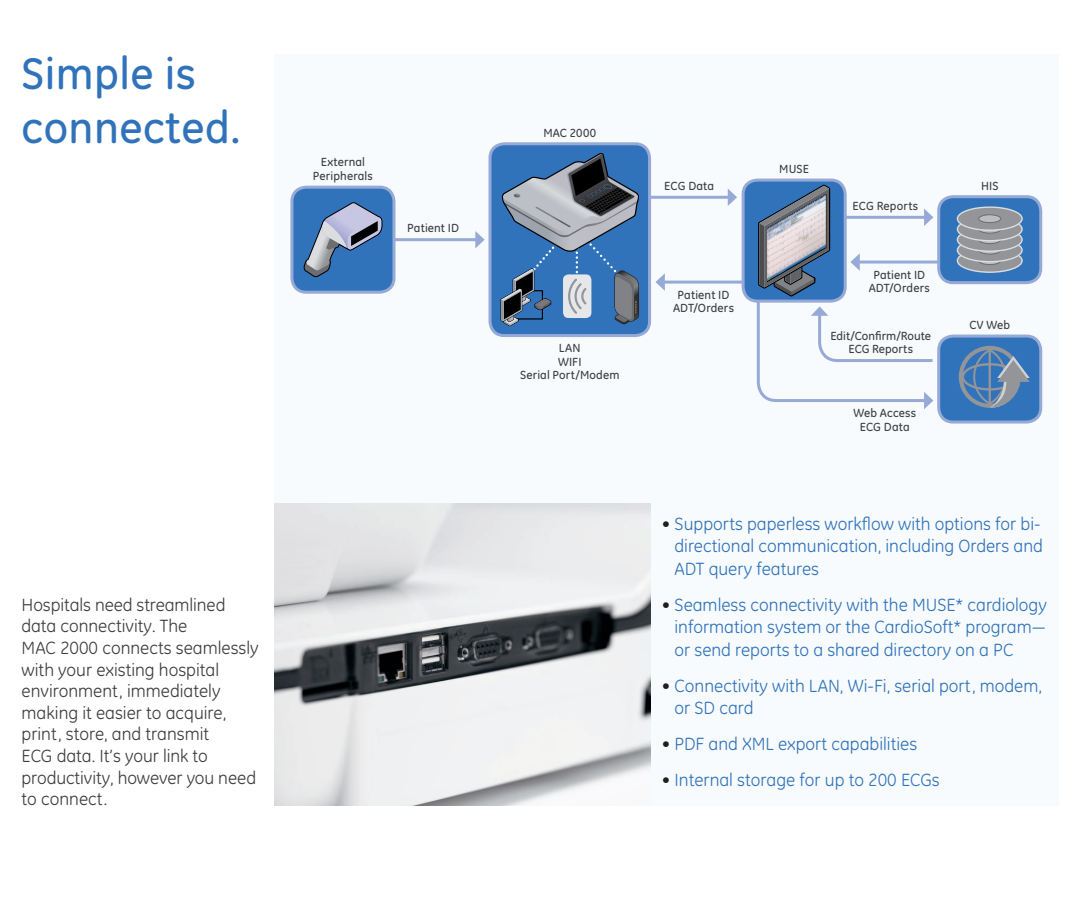
<style>
.page{position:relative;width:1080px;height:919px;background:#fff}
.page>*{position:absolute;margin:0;border:0;box-sizing:border-box;transform-origin:0 0}
.t1{font:500 45px/54px "GE Inspira";letter-spacing:.01em;color:#3073ba}
.t2{font:18px/22.5px "GE Inspira";color:#3073ba}
.t3{font:18px/21.6px "GE Inspira";color:#3e3e3f}
.t4{font:500 12px/13.5px "GE Inspira";letter-spacing:.01em;color:#3e3e3f;text-align:center}
.s1{color:#241e1b}
</style>
<div class="page">
<div style="left:274px;top:54px;width:784px;height:751px;background:#f8fbfd"></div>
<img style="left:274px;top:503px;width:376px;height:302px">
<hr style="left:394px;top:238px;width:84px;height:3px;background:#97aad7">
<svg style="left:475px;top:231px;width:10px;height:17px"></svg>
<hr style="left:650px;top:196px;width:80px;height:3px;background:#97aad7">
<svg style="left:728px;top:189px;width:9px;height:17px"></svg>
<hr style="left:662px;top:280px;width:81px;height:3px;background:#97aad7">
<svg style="left:655px;top:273px;width:10px;height:18px"></svg>
<hr style="left:857px;top:260px;width:84px;height:3px;background:#97aad7">
<div style="left:743px;top:180px;width:102px;height:121px;background:#3073ba;border-radius:14px"></div>
<div style="left:742px;top:178px;width:105px;height:124px;border:3px solid #97aad7;border-radius:14px"></div>
<svg style="left:755px;top:184px;width:181px;height:225px"></svg>
<img style="left:767px;top:194px;width:59px;height:87px">
<div style="left:939px;top:336px;width:102px;height:86px;background:#3073ba;border-radius:14px"></div>
<div style="left:937px;top:334px;width:105px;height:89px;border:3px solid #97aad7;border-radius:14px"></div>
<svg style="left:959px;top:346px;width:71px;height:62px"></svg>
<div style="left:939px;top:197px;width:102px;height:86px;background:#3073ba;border-radius:14px"></div>
<div style="left:937px;top:195px;width:105px;height:89px;border:3px solid #97aad7;border-radius:14px"></div>
<svg style="left:957px;top:249px;width:65px;height:23px"></svg>
<div style="left:957px;top:248px;width:66px;height:25px;border:1px solid #dcdddf;border-radius:50%"></div>
<svg style="left:979px;top:257px;width:22px;height:7px"></svg>
<div style="left:978px;top:256px;width:23px;height:9px;border:1px solid #6c6d70;border-radius:50%"></div>
<svg style="left:957px;top:238px;width:65px;height:24px"></svg>
<div style="left:957px;top:238px;width:66px;height:24px;border:1px solid #dcdddf;border-radius:50%"></div>
<div style="left:978px;top:246px;width:23px;height:8px;border:1px solid #6c6d70;border-radius:50%"></div>
<div style="left:957px;top:228px;width:65px;height:23px;background:#939598;border-radius:50%"></div>
<div style="left:957px;top:227px;width:66px;height:25px;border:1px solid #dcdddf;border-radius:50%"></div>
<svg style="left:979px;top:236px;width:22px;height:7px"></svg>
<div style="left:978px;top:235px;width:23px;height:9px;border:1px solid #6c6d70;border-radius:50%"></div>
<svg style="left:957px;top:218px;width:65px;height:23px"></svg>
<div style="left:957px;top:217px;width:66px;height:24px;border:1px solid #dcdddf;border-radius:50%"></div>
<div style="left:978px;top:225px;width:23px;height:8px;border:1px solid #6c6d70;border-radius:50%"></div>
<div style="left:957px;top:207px;width:65px;height:23px;background:#939598;border-radius:50%"></div>
<div style="left:957px;top:206px;width:66px;height:25px;border:1px solid #dcdddf;border-radius:50%"></div>
<div style="left:979px;top:215px;width:22px;height:7px;background:#bcbdc0;border-radius:50%"></div>
<div style="left:978px;top:214px;width:23px;height:9px;border:1px solid #6c6d70;border-radius:50%"></div>
<div style="left:490px;top:144px;width:160px;height:191px;background:#3073ba;border-radius:14px"></div>
<div style="left:488px;top:142px;width:163px;height:195px;border:3px solid #97aad7;border-radius:14px"></div>
<svg style="left:501px;top:154px;width:138px;height:172px"></svg>
<div style="left:292px;top:187px;width:102px;height:105px;background:#3073ba;border-radius:14px"></div>
<div style="left:290px;top:186px;width:105px;height:108px;border:3px solid #97aad7;border-radius:14px"></div>
<svg style="left:304px;top:202px;width:78px;height:75px"></svg>
<h1 class="t1" style="left:22px;top:46px;width:220px">Simple is connected.</h1>
<p class="t4" style="left:313px;top:155px;width:62px">External<br>Peripherals</p>
<p class="t4" style="left:407px;top:221px;width:53px">Patient ID</p>
<p class="t3" style="left:22px;top:593px;width:239px">Hospitals need streamlined data connectivity. The<br>MAC 2000 connects seamlessly with your existing hospital environment, immediately making it easier to acquire, print, store, and transmit<br>ECG data. It’s your link to productivity, however you need to connect.</p>
<p class="t4" style="left:543px;top:126px;width:54px">MAC 2000</p>
<p class="t4" style="left:520px;top:341px;width:101px">LAN<br>WIFI<br>Serial Port/Modem</p>
<p class="t4" style="left:664px;top:179px;width:51px">ECG Data</p>
<p class="t4" style="left:673px;top:288px;width:62px">Patient ID<br>ADT/Orders</p>
<p class="t4" style="left:779px;top:162px;width:31px">MUSE</p>
<p class="t4" style="left:853px;top:199px;width:67px">ECG Reports</p>
<p class="t4" style="left:869px;top:268px;width:62px">Patient ID<br>ADT/Orders</p>
<p class="t4" style="left:830px;top:329px;width:102px">Edit/Confirm/Route<br>ECG Reports</p>
<p class="t4" style="left:853px;top:406px;width:64px">Web Access<br>ECG Data</p>
<p class="t4" style="left:981px;top:179px;width:19px">HIS</p>
<p class="t4" style="left:969px;top:318px;width:42px">CV Web</p>
<p class="t2" style="left:675px;top:512px;width:370px;text-indent:-13px"><span class="s1">•</span> Supports paperless workflow with options for bi&shy;directional communication, including Orders and<br>ADT query features</p>
<p class="t2" style="left:675px;top:593px;width:374px;text-align:justify;text-indent:-13px"><span class="s1">•</span> Seamless connectivity with the MUSE* cardiology information system or the CardioSoft* program— or send reports to a shared directory on a PC</p>
<p class="t2" style="left:675px;top:674px;width:369px;text-indent:-13px"><span class="s1">•</span> Connectivity with LAN, Wi-Fi, serial port, modem, or SD card</p>
<p class="t2" style="left:662px;top:732px;width:257px"><span class="s1">•</span> PDF and XML export capabilities</p>
<p class="t2" style="left:662px;top:768px;width:279px"><span class="s1">•</span> Internal storage for up to 200 ECGs</p>
</div>
